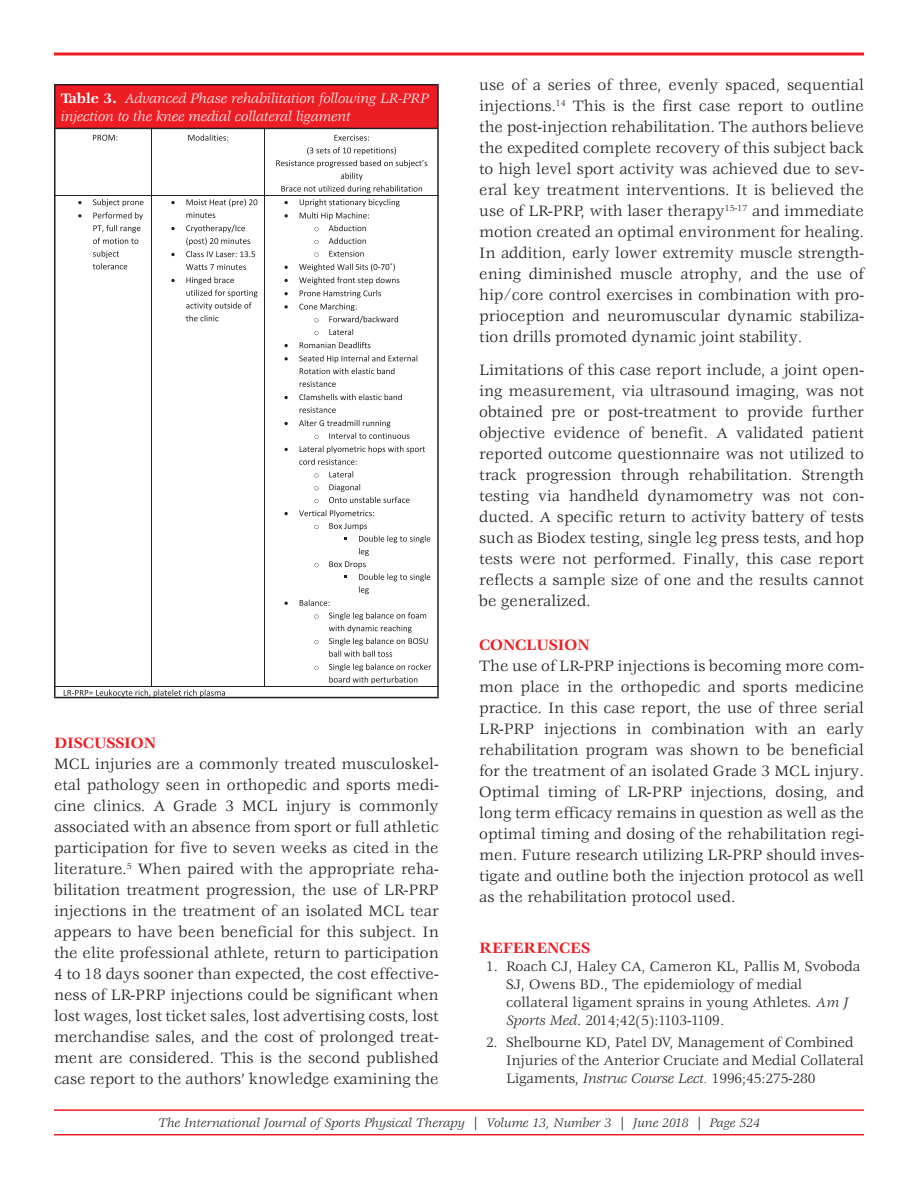
<style>
.page{position:relative;width:918px;height:1188px;background:#fff}
.page>*{position:absolute;margin:0;border:0;box-sizing:border-box;transform-origin:0 0}
.t1{font:16.5px/21px "Veljovic Std";color:#231f20;text-align:justify}
.t2{font:700 16.5px "Veljovic Std";color:#ee1d23}
.t3{font:15px/18px "Veljovic Std";letter-spacing:-.01em;color:#231f20}
.t4{font:italic 15px/18px "Veljovic Std";letter-spacing:-.005em;color:#fff}
.t5{font:italic 13.5px "Veljovic Std";color:#231f20}
.s1{font-weight:700;font-style:normal}
.s2{font-style:italic}
</style>
<div class="page">
<hr style="left:54px;top:1109px;width:810px;height:2px;background:#ee1d23">
<hr style="left:54px;top:1134px;width:810px;height:1px;background:#ee1d23">
<svg style="left:54px;top:52px;width:810px;height:4px;background:#f25559"></svg>
<div style="left:55px;top:85px;width:383px;height:43px;background:#ee1d23"></div>
<hr style="left:54px;top:84px;width:385px;height:2px;background:#231f20">
<hr style="left:54px;top:85px;width:2px;height:43px;background:#231f20">
<hr style="left:437px;top:85px;width:2px;height:43px;background:#231f20">
<hr style="left:54px;top:128px;width:385px;height:1px;background:#231f20">
<hr style="left:54px;top:129px;width:2px;height:568px;background:#231f20">
<hr style="left:437px;top:129px;width:2px;height:568px;background:#231f20">
<hr style="left:54px;top:697px;width:385px;height:1px;background:#231f20">
<svg style="left:93px;top:134px;width:135px;height:7px"></svg>
<svg style="left:334px;top:135px;width:35px;height:6px"></svg>
<svg style="left:276px;top:147px;width:151px;height:46px"></svg>
<hr style="left:151px;top:129px;width:1px;height:67px;background:#231f20">
<hr style="left:265px;top:129px;width:1px;height:67px;background:#231f20">
<svg style="left:78px;top:201px;width:4px;height:3px"></svg>
<svg style="left:93px;top:199px;width:51px;height:45px"></svg>
<svg style="left:93px;top:250px;width:34px;height:19px"></svg>
<svg style="left:171px;top:201px;width:4px;height:3px"></svg>
<svg style="left:186px;top:199px;width:71px;height:19px"></svg>
<svg style="left:171px;top:227px;width:4px;height:3px"></svg>
<svg style="left:186px;top:225px;width:64px;height:20px"></svg>
<svg style="left:171px;top:253px;width:4px;height:3px"></svg>
<svg style="left:186px;top:251px;width:69px;height:6px"></svg>
<svg style="left:186px;top:264px;width:60px;height:6px"></svg>
<svg style="left:171px;top:279px;width:4px;height:3px"></svg>
<svg style="left:186px;top:277px;width:72px;height:44px"></svg>
<svg style="left:300px;top:199px;width:100px;height:32px"></svg>
<svg style="left:314px;top:240px;width:5px;height:4px"></svg>
<svg style="left:329px;top:238px;width:37px;height:6px"></svg>
<svg style="left:314px;top:253px;width:5px;height:4px"></svg>
<svg style="left:329px;top:251px;width:35px;height:6px"></svg>
<svg style="left:299px;top:263px;width:96px;height:8px"></svg>
<svg style="left:285px;top:305px;width:3px;height:4px"></svg>
<svg style="left:299px;top:277px;width:100px;height:46px"></svg>
<svg style="left:314px;top:331px;width:5px;height:4px"></svg>
<svg style="left:329px;top:329px;width:24px;height:6px"></svg>
<svg style="left:300px;top:342px;width:70px;height:6px"></svg>
<svg style="left:299px;top:355px;width:118px;height:19px"></svg>
<svg style="left:300px;top:381px;width:36px;height:6px"></svg>
<svg style="left:299px;top:394px;width:103px;height:6px"></svg>
<svg style="left:300px;top:407px;width:36px;height:6px"></svg>
<svg style="left:299px;top:420px;width:110px;height:19px"></svg>
<svg style="left:299px;top:446px;width:126px;height:19px"></svg>
<svg style="left:314px;top:473px;width:5px;height:5px"></svg>
<svg style="left:329px;top:471px;width:24px;height:6px"></svg>
<svg style="left:314px;top:486px;width:5px;height:4px"></svg>
<svg style="left:314px;top:499px;width:5px;height:4px"></svg>
<svg style="left:329px;top:484px;width:81px;height:19px"></svg>
<svg style="left:299px;top:510px;width:131px;height:84px"></svg>
<svg style="left:300px;top:600px;width:29px;height:6px"></svg>
<svg style="left:314px;top:615px;width:5px;height:4px"></svg>
<svg style="left:314px;top:640px;width:5px;height:4px"></svg>
<svg style="left:329px;top:612px;width:99px;height:45px"></svg>
<hr style="left:56px;top:196px;width:383px;height:1px;background:#231f20">
<hr style="left:151px;top:196px;width:1px;height:465px;background:#231f20">
<hr style="left:265px;top:196px;width:1px;height:465px;background:#231f20">
<svg style="left:314px;top:666px;width:5px;height:4px"></svg>
<svg style="left:329px;top:664px;width:102px;height:20px"></svg>
<hr style="left:56px;top:687px;width:95px;height:1px;background:#231f20">
<hr style="left:152px;top:687px;width:113px;height:1px;background:#231f20">
<hr style="left:265px;top:687px;width:174px;height:1px;background:#231f20">
<svg style="left:64px;top:661px;width:161px;height:36px"></svg>
<p class="t4" style="left:61px;top:90px;width:369px"><span class="s1">Table 3.</span> Advanced Phase rehabilitation following LR-PRP injection to the knee medial collateral ligament</p>
<p class="t2" style="left:54px;top:736px;width:104px">DISCUSSION</p>
<p class="t1" style="left:54px;top:755px;width:386px">MCL injuries are a commonly treated musculoskel&shy;etal pathology seen in orthopedic and sports medi&shy;cine clinics. A Grade 3 MCL injury is commonly associated with an absence from sport or full athletic participation for five to seven weeks as cited in the literature.<sup>5</sup> When paired with the appropriate reha&shy;bilitation treatment progression, the use of LR-PRP injections in the treatment of an isolated MCL tear appears to have been beneficial for this subject. In the elite professional athlete, return to participation 4 to 18 days sooner than expected, the cost effective&shy;ness of LR-PRP injections could be significant when lost wages, lost ticket sales, lost advertising costs, lost merchandise sales, and the cost of prolonged treat&shy;ment are considered. This is the second published case report to the authors’ knowledge examining the</p>
<p class="t1" style="left:479px;top:75px;width:386px">use of a series of three, evenly spaced, sequential injections.<sup>14</sup> This is the first case report to outline the post-injection rehabilitation. The authors believe the expedited complete recovery of this subject back to high level sport activity was achieved due to sev&shy;eral key treatment interventions. It is believed the use of LR-PRP, with laser therapy<sup>15-17</sup> and immediate motion created an optimal environment for healing.<br>In addition, early lower extremity muscle strength&shy;ening diminished muscle atrophy, and the use of hip/core control exercises in combination with pro&shy;prioception and neuromuscular dynamic stabiliza&shy;tion drills promoted dynamic joint stability.</p>
<p class="t1" style="left:479px;top:360px;width:386px">Limitations of this case report include, a joint open&shy;ing measurement, via ultrasound imaging, was not obtained pre or post-treatment to provide further objective evidence of benefit. A validated patient reported outcome questionnaire was not utilized to track progression through rehabilitation. Strength testing via handheld dynamometry was not con&shy;ducted. A specific return to activity battery of tests such as Biodex testing, single leg press tests, and hop tests were not performed. Finally, this case report reflects a sample size of one and the results cannot be generalized.</p>
<p class="t2" style="left:479px;top:638px;width:112px">CONCLUSION</p>
<p class="t1" style="left:479px;top:656px;width:386px">The use of LR-PRP injections is becoming more com&shy;mon place in the orthopedic and sports medicine practice. In this case report, the use of three serial LR-PRP injections in combination with an early rehabilitation program was shown to be beneficial for the treatment of an isolated Grade 3 MCL injury.<br>Optimal timing of LR-PRP injections, dosing, and long term efficacy remains in question as well as the optimal timing and dosing of the rehabilitation regi&shy;men. Future research utilizing LR-PRP should inves&shy;tigate and outline both the injection protocol as well as the rehabilitation protocol used.</p>
<p class="t2" style="left:479px;top:941px;width:112px">REFERENCES</p>
<p class="t3" style="left:506px;top:958px;width:355px;text-indent:-20px">1. Roach CJ, Haley CA, Cameron KL, Pallis M, Svoboda SJ, Owens BD., The epidemiology of medial collateral ligament sprains in young Athletes. <span class="s2">Am J Sports Med</span>. 2014;42(5):1103-1109.</p>
<p class="t3" style="left:506px;top:1034px;width:359px;text-indent:-20px">2. Shelbourne KD, Patel DV, Management of Combined<br>Injuries of the Anterior Cruciate and Medial Collateral<br>Ligaments, <span class="s2">Instruc Course Lect.</span> 1996;45:275-280</p>
<p class="t5" style="left:158px;top:1117px;width:603px">The International Journal of Sports Physical Therapy | Volume 13, Number 3 | June 2018 | Page 524</p>
</div>
